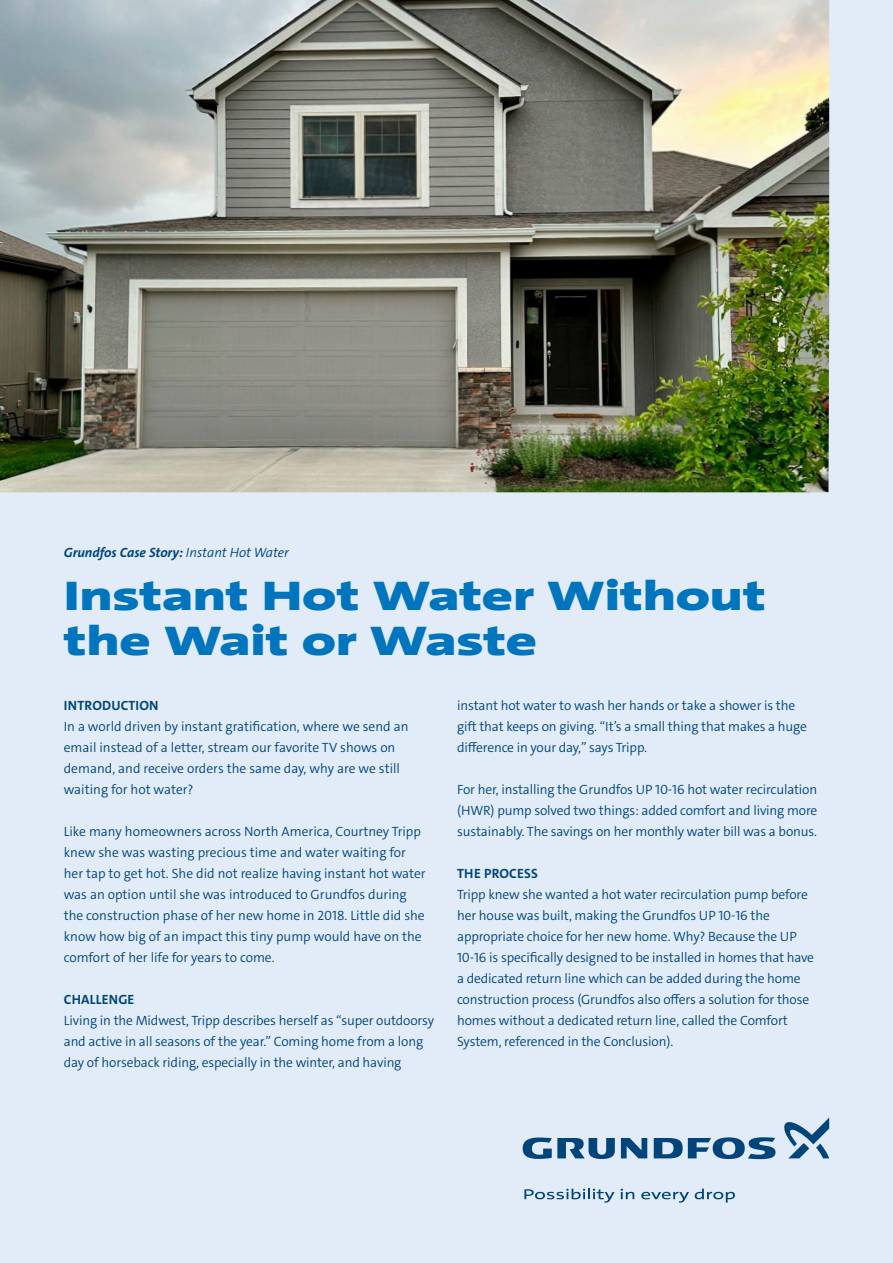
<style>
.page{position:relative;width:893px;height:1263px;background:#e1ecf8}
.page>*{position:absolute;margin:0;border:0;box-sizing:border-box;transform-origin:0 0}
.t1{font:900 42px/45px "Grundfos The Sans Extd";letter-spacing:-.005em;color:#0074bc}
.t2{font:300 13.5px/21px "Grundfos The Sans";letter-spacing:-.01em;color:#004579}
.t3{font:italic 700 13.5px "Grundfos The Sans";color:#004579}
.t4{font:700 13.5px "Grundfos The Sans";letter-spacing:.015em;color:#004579}
.s1{font-weight:300}
</style>
<div class="page">
<img style="left:0;top:0;width:829px;height:492px">
<svg style="left:621px;top:1138px;width:26px;height:20px"></svg>
<svg style="left:523px;top:1137px;width:92px;height:22px"></svg>
<svg style="left:654px;top:1137px;width:121px;height:22px"></svg>
<svg style="left:784px;top:1118px;width:45px;height:40px"></svg>
<svg style="left:524px;top:1188px;width:90px;height:15px"></svg>
<svg style="left:621px;top:1189px;width:13px;height:10px"></svg>
<svg style="left:641px;top:1192px;width:48px;height:11px"></svg>
<svg style="left:695px;top:1188px;width:40px;height:14px"></svg>
<p class="t3" style="left:64px;top:543px;width:227px">Grundfos Case Story: <span class="s1">Instant Hot Water</span></p>
<h1 class="t1" style="left:64px;top:573px;width:704px">Instant Hot Water Without the Wait or Waste</h1>
<p class="t4" style="left:64px;top:696px;width:96px">INTRODUCTION</p>
<p class="t2" style="left:64px;top:716px;width:346px">In a world driven by instant gratification, where we send an email instead of a letter, stream our favorite TV shows on demand, and receive orders the same day, why are we still waiting for hot water?</p>
<p class="t2" style="left:64px;top:821px;width:363px">Like many homeowners across North America, Courtney Tripp knew she was wasting precious time and water waiting for her tap to get hot. She did not realize having instant hot water was an option until she was introduced to Grundfos during the construction phase of her new home in 2018. Little did she know how big of an impact this tiny pump would have on the comfort of her life for years to come.</p>
<p class="t4" style="left:64px;top:991px;width:72px">CHALLENGE</p>
<p class="t2" style="left:64px;top:1010px;width:372px">Living in the Midwest, Tripp describes herself as “super outdoorsy and active in all seasons of the year.” Coming home from a long day of horseback riding, especially in the winter, and having</p>
<p class="t2" style="left:457px;top:695px;width:351px">instant hot water to wash her hands or take a shower is the gift that keeps on giving. “It’s a small thing that makes a huge difference in your day,” says Tripp.</p>
<p class="t2" style="left:457px;top:779px;width:362px;text-align:justify">For her, installing the Grundfos UP 10-16 hot water recirculation (HWR) pump solved two things: added comfort and living more sustainably. The savings on her monthly water bill was a bonus.</p>
<p class="t4" style="left:457px;top:865px;width:82px">THE PROCESS</p>
<p class="t2" style="left:457px;top:884px;width:358px">Tripp knew she wanted a hot water recirculation pump before her house was built, making the Grundfos UP 10-16 the appropriate choice for her new home. Why? Because the UP 10-16 is specifically designed to be installed in homes that have a dedicated return line which can be added during the home construction process (Grundfos also offers a solution for those homes without a dedicated return line, called the Comfort System, referenced in the Conclusion).</p>
</div>
